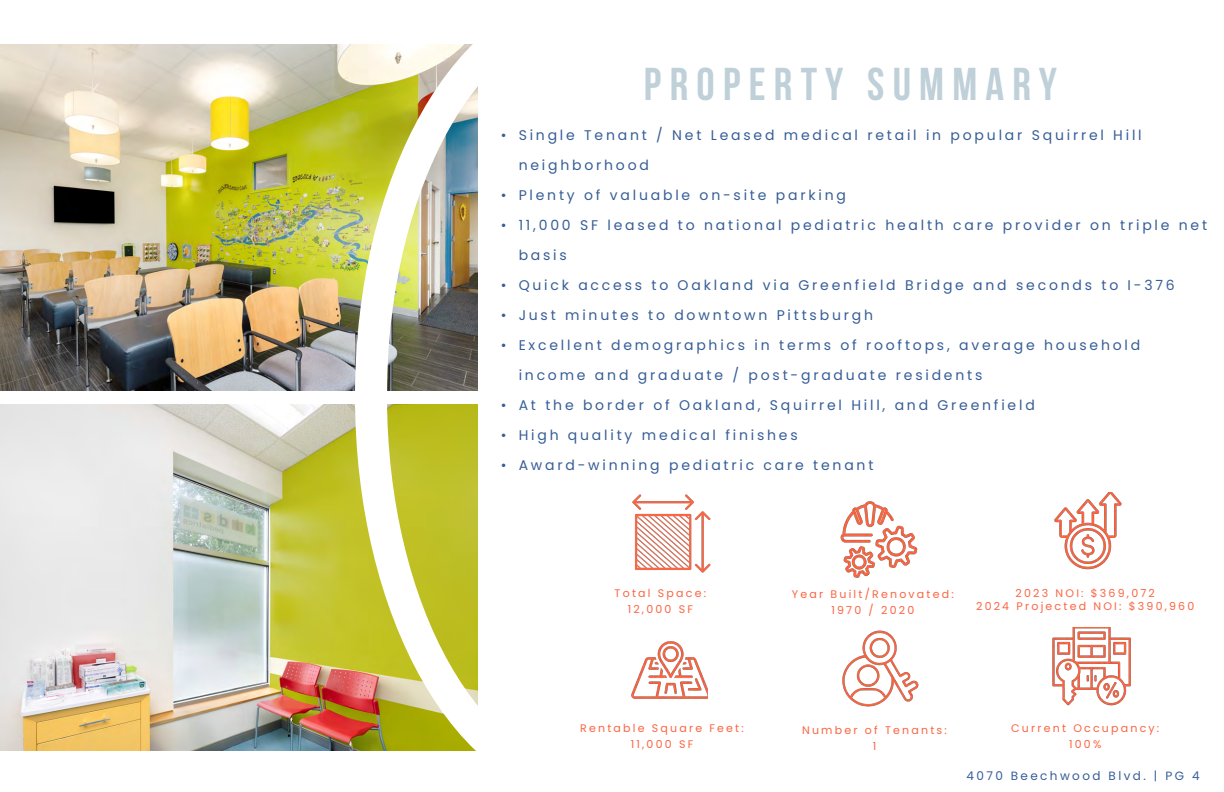
<style>
.page{position:relative;width:1224px;height:792px;background:#fff}
.page>*{position:absolute;margin:0;border:0;box-sizing:border-box;transform-origin:0 0}
.t1{font:700 46px "Bebas Neue";letter-spacing:.18em;color:#bfd0d8}
.t2{font:14px/30px "Poppins";letter-spacing:.2em;color:#375e97}
.t3{font:12px "Poppins";letter-spacing:.2em;color:#375e97}
.t4{font:11px/16px "Poppins";letter-spacing:.2em;color:#fb6542;text-align:center}
</style>
<div class="page">
<img style="left:0;top:405px;width:339px;height:345px">
<img style="left:0;top:45px;width:339px;height:345px">
<hr style="left:1223px;top:0;width:1px;height:37px;background:#bfd0d8">
<img style="left:339px;top:44px;width:139px;height:707px">
<img style="left:632px;top:494px;width:79px;height:79px">
<img style="left:840px;top:501px;width:78px;height:77px">
<img style="left:1054px;top:492px;width:68px;height:78px">
<img style="left:631px;top:641px;width:77px;height:58px">
<img style="left:842px;top:630px;width:77px;height:77px">
<img style="left:1052px;top:628px;width:79px;height:78px">
<p class="t1" style="left:644px;top:59px;width:415px">PROPERTY SUMMARY</p>
<p class="t2" style="left:519px;top:120px;width:625px;text-indent:-18px">• Single Tenant / Net Leased medical retail in popular Squirrel Hill neighborhood</p>
<p class="t2" style="left:501px;top:180px;width:347px">• Plenty of valuable on-site parking</p>
<p class="t2" style="left:519px;top:210px;width:690px;text-indent:-18px">• 11,000 SF leased to national pediatric health care provider on triple net basis</p>
<p class="t2" style="left:501px;top:270px;width:676px">• Quick access to Oakland via Greenfield Bridge and seconds to I-376</p>
<p class="t2" style="left:501px;top:300px;width:374px">• Just minutes to downtown Pittsburgh</p>
<p class="t2" style="left:519px;top:330px;width:623px;text-indent:-18px">• Excellent demographics in terms of rooftops, average household income and graduate / post-graduate residents</p>
<p class="t2" style="left:501px;top:390px;width:536px">• At the border of Oakland, Squirrel Hill, and Greenfield</p>
<p class="t2" style="left:501px;top:420px;width:299px">• High quality medical finishes</p>
<p class="t2" style="left:501px;top:450px;width:374px">• Award-winning pediatric care tenant</p>
<p class="t4" style="left:615px;top:585px;width:93px">Total Space:</p>
<p class="t4" style="left:628px;top:601px;width:67px">12,000 SF</p>
<p class="t4" style="left:580px;top:721px;width:165px">Rentable Square Feet:</p>
<p class="t4" style="left:631px;top:737px;width:64px">11,000 SF</p>
<p class="t4" style="left:792px;top:586px;width:163px">Year Built/Renovated:<br>1970 / 2020</p>
<p class="t4" style="left:1016px;top:585px;width:141px">2023 NOI: $369,072</p>
<p class="t4" style="left:976px;top:598px;width:220px">2024 Projected NOI: $390,960</p>
<p class="t4" style="left:802px;top:722px;width:146px">Number of Tenants:</p>
<p class="t4" style="left:873px;top:738px;width:5px">1</p>
<p class="t4" style="left:1011px;top:721px;width:150px">Current Occupancy:</p>
<p class="t4" style="left:1069px;top:737px;width:34px">100%</p>
<p class="t3" style="left:966px;top:769px;width:235px">4070 Beechwood Blvd. | PG 4</p>
</div>
